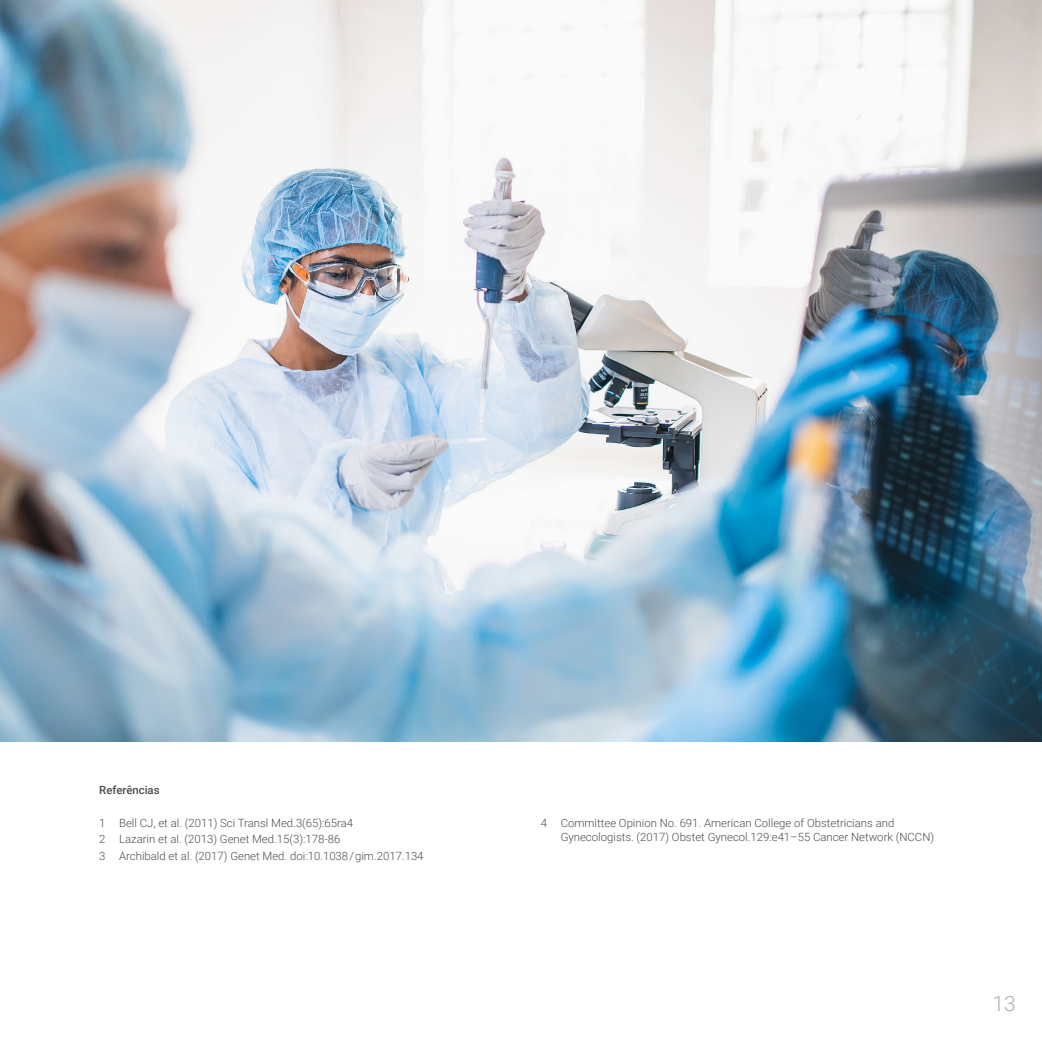
<style>
.page{position:relative;width:1042px;height:1042px;background:#fff}
.page>*{position:absolute;margin:0;border:0;box-sizing:border-box;transform-origin:0 0}
.t1{font:300 21px "Roboto";color:#aeaeae}
.t2{font:300 11.38px/16.4px "Roboto";color:#4d4d4c}
.t3{font:500 11.38px "Roboto";color:#4d4d4c}
</style>
<div class="page">
<img style="left:0;top:0;width:1042px;height:742px">
<p class="t3" style="left:99px;top:782px;width:62px">Referências</p>
<p class="t2" style="left:99px;top:814px;width:326px">1 Bell CJ, et al. (2011) Sci Transl Med.3(65):65ra4<br>2 Lazarin et al. (2013) Genet Med.15(3):178-86<br>3 Archibald et al. (2017) Genet Med. doi:10.1038 / gim.2017.134</p>
<p class="t2" style="left:561px;top:815px;width:375px;line-height:14px;text-indent:-20px">4 Committee Opinion No. 691. American College of Obstetricians and<br>Gynecologists. (2017) Obstet Gynecol.129:e41–55 Cancer Network (NCCN)</p>
<h1 class="t1" style="left:992px;top:988px;width:25px">13</h1>
</div>
